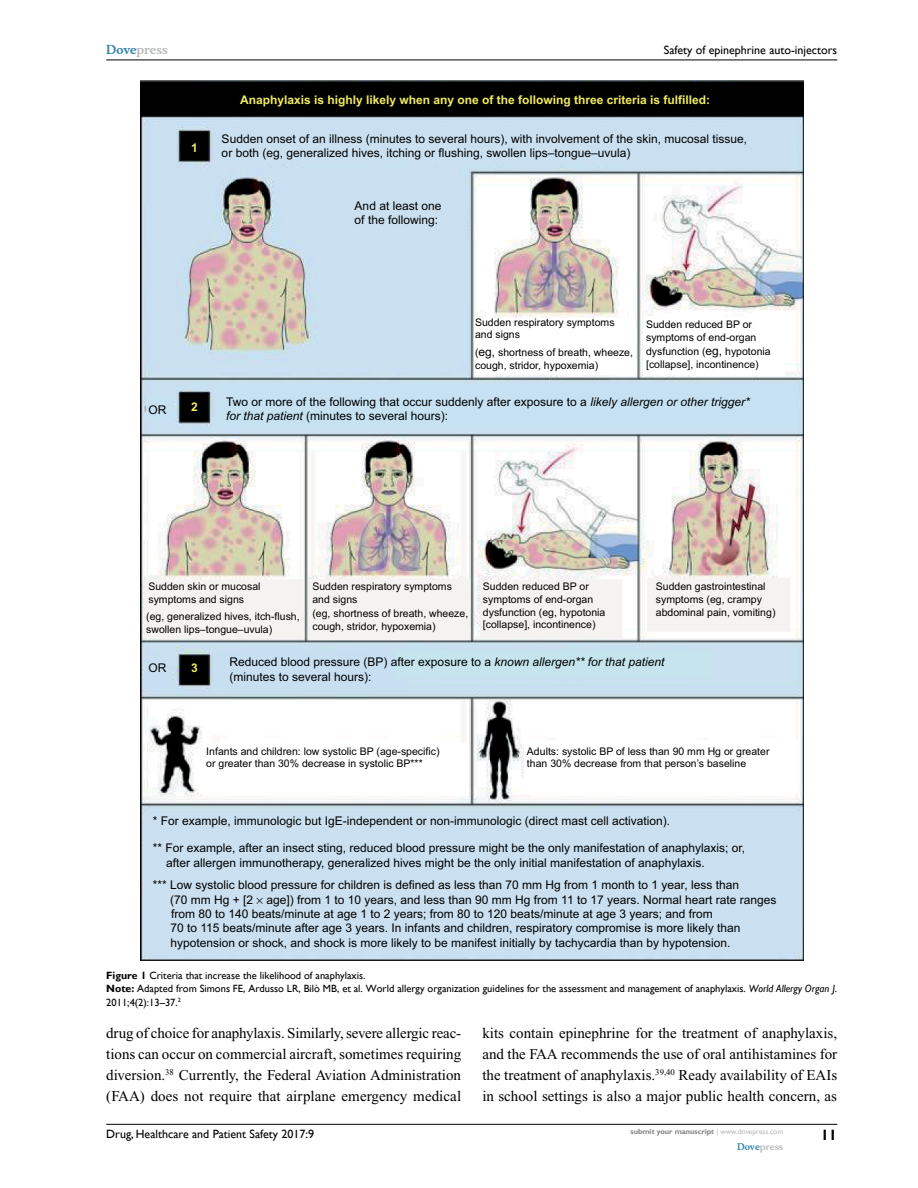
<style>
.page{position:relative;width:918px;height:1188px;background:#fff}
.page>*{position:absolute;margin:0;border:0;box-sizing:border-box;transform-origin:0 0}
.t1{font:15px/21px "Times New Roman";color:#000;text-align:justify}
.t2{font:700 15px "Gill Sans";color:#000}
.t3{font:12px/14.4px "Arial";color:#000}
.t4{font:700 12px "Arial";color:#f1ec5f}
.t5{font:12px "Gill Sans";color:#000}
.t6{font:700 12px "Musee";color:#b8babc}
.t7{font:10.5px/12.6px "Arial";color:#000}
.t8{font:10.5px/13.5px "Gill Sans";color:#000}
.t9{font:700 9px "Musee";color:#b8babc}
.t10{font:700 7.5px "Gill Sans";color:#808285}
.s1{color:#3785ad}
.s2{font-size:12px}
.s3{font-style:italic}
.s4{font-weight:700}
.s5{font-weight:400;color:#b8babc}
</style>
<div class="page">
<hr style="left:106px;top:1124px;width:731px;height:1px;background:#000">
<hr style="left:106px;top:60px;width:731px;height:1px;background:#000">
<img style="left:140px;top:81px;width:663px;height:879px">
<svg style="left:257px;top:897px;width:6px;height:7px"></svg>
<p class="t6" style="left:106px;top:43px;width:63px"><span class="s1">Dove</span>press</p>
<p class="t4" style="left:191px;top:139px;width:8px">1</p>
<p class="t5" style="left:664px;top:43px;width:175px">Safety of epinephrine auto-injectors</p>
<p class="t4" style="left:240px;top:91px;width:472px">Anaphylaxis is highly likely when any one of the following three criteria is fulfilled:</p>
<p class="t3" style="left:222px;top:131px;width:527px">Sudden onset of an illness (minutes to several hours), with involvement of the skin, mucosal tissue, or both (eg, generalized hives, itching or flushing, swollen lips–tongue–uvula)</p>
<p class="t3" style="left:355px;top:198px;width:88px">And at least one of the following:</p>
<p class="t3" style="left:148px;top:402px;width:19px">OR</p>
<p class="t4" style="left:191px;top:398px;width:8px">2</p>
<p class="t7" style="left:475px;top:316px;width:141px">Sudden respiratory symptoms and signs</p>
<p class="t7" style="left:475px;top:346px;width:159px">(<span class="s2">eg,</span> shortness of breath, wheeze, cough, stridor, hypoxemia)</p>
<p class="t7" style="left:646px;top:318px;width:112px">Sudden reduced BP or symptoms of end-organ</p>
<p class="t7" style="left:646px;top:345px;width:126px">dysfunction (<span class="s2">eg,</span> hypotonia [collapse], incontinence)</p>
<p class="t3" style="left:226px;top:395px;width:525px">Two or more of the following that occur suddenly after exposure to a <span class="s3">likely allergen or other trigger* for that patient</span> (minutes to several hours):</p>
<p class="t7" style="left:148px;top:580px;width:114px">Sudden skin or mucosal symptoms and signs</p>
<p class="t7" style="left:312px;top:580px;width:141px">Sudden respiratory symptoms and signs</p>
<p class="t7" style="left:146px;top:610px;width:155px">(eg, generalized hives, itch-flush, swollen lips–tongue–uvula)</p>
<p class="t7" style="left:312px;top:608px;width:157px">(eg, shortness of breath, wheeze, cough, stridor, hypoxemia)</p>
<p class="t7" style="left:483px;top:580px;width:124px">Sudden reduced BP or symptoms of end-organ dysfunction (eg, hypotonia [collapse], incontinence)</p>
<p class="t7" style="left:656px;top:580px;width:121px">Sudden gastrointestinal symptoms (eg, crampy abdominal pain, vomiting)</p>
<p class="t3" style="left:148px;top:660px;width:19px">OR</p>
<p class="t4" style="left:191px;top:659px;width:8px">3</p>
<p class="t3" style="left:230px;top:655px;width:436px">Reduced blood pressure (BP) after exposure to a <span class="s3">known allergen** for that patient </span>(minutes to several hours):</p>
<p class="t7" style="left:206px;top:745px;width:235px">Infants and children: low systolic BP (age-specific) or greater than 30% decrease in systolic BP***</p>
<p class="t7" style="left:527px;top:745px;width:244px">Adults: systolic BP of less than 90 mm Hg or greater than 30% decrease from that person’s baseline</p>
<p class="t3" style="left:153px;top:814px;width:519px">* For example, immunologic but IgE-independent or non-immunologic (direct mast cell activation).</p>
<p class="t3" style="left:166px;top:841px;width:580px;text-indent:-13px">** For example, after an insect sting, reduced blood pressure might be the only manifestation of anaphylaxis; or, after allergen immunotherapy, generalized hives might be the only initial manifestation of anaphylaxis.</p>
<p class="t3" style="left:170px;top:878px;width:608px;text-indent:-17px">*** Low systolic blood pressure for children is defined as less than 70 mm Hg from 1 month to 1 year, less than<br>(70 mm Hg + [2 age]) from 1 to 10 years, and less than 90 mm Hg from 11 to 17 years. Normal heart rate ranges from 80 to 140 beats/minute at age 1 to 2 years; from 80 to 120 beats/minute at age 3 years; and from<br>70 to 115 beats/minute after age 3 years. In infants and children, respiratory compromise is more likely than hypotension or shock, and shock is more likely to be manifest initially by tachycardia than by hypotension.</p>
<p class="t8" style="left:106px;top:969px;width:732px"><span class="s4">Figure 1</span> Criteria that increase the likelihood of anaphylaxis.<br><span class="s4">Note:</span> Adapted from Simons FE, Ardusso LR, Bilò MB, et al. World allergy organization guidelines for the assessment and management of anaphylaxis. <span class="s3">World Allergy Organ J</span>.<br>2011;4(2):13–37.<sup>2</sup></p>
<p class="t1" style="left:106px;top:1022px;width:356px">drug of choice for anaphylaxis. Similarly, severe allergic reac&shy;tions can occur on commercial aircraft, sometimes requiring diversion.<sup>38</sup> Currently, the Federal Aviation Administration (FAA) does not require that airplane emergency medical</p>
<p class="t1" style="left:482px;top:1022px;width:356px">kits contain epinephrine for the treatment of anaphylaxis, and the FAA recommends the use of oral antihistamines for the treatment of anaphylaxis.<sup>39,40</sup> Ready availability of EAIs in school settings is also a major public health concern, as</p>
<p class="t5" style="left:106px;top:1127px;width:209px">Drug, Healthcare and Patient Safety 2017:9</p>
<p class="t10" style="left:631px;top:1127px;width:154px">submit your manuscript <span class="s5">| www.dovepress.com</span></p>
<p class="t9" style="left:737px;top:1141px;width:48px"><span class="s1">Dove</span>press</p>
<p class="t2" style="left:821px;top:1126px;width:18px">11</p>
</div>
